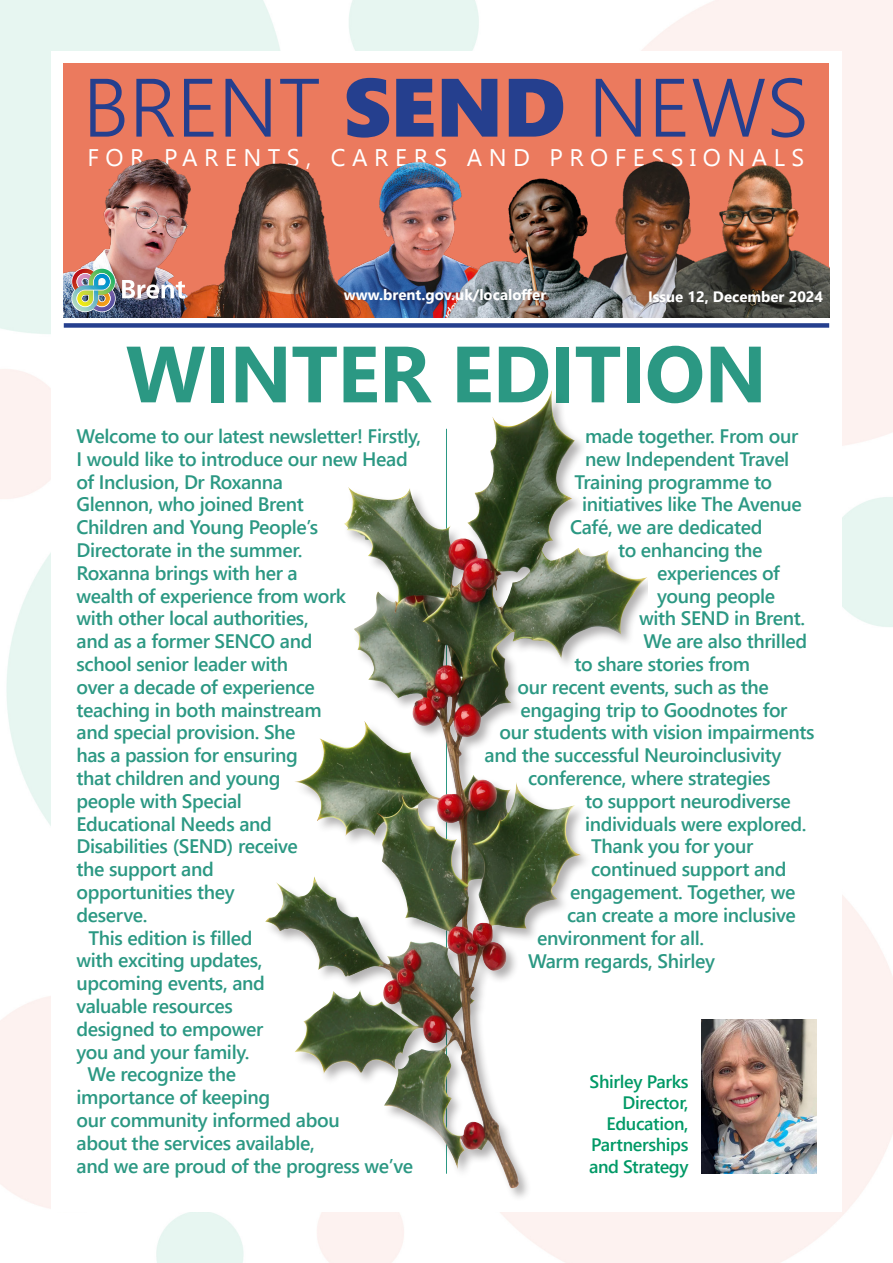
<style>
.page{position:relative;width:893px;height:1263px;background:#fff}
.page>*{position:absolute;margin:0;border:0;box-sizing:border-box;transform-origin:0 0}
.t1{font:300 82.5px "Segoe UI";color:#253f8e}
.t2{font:700 79.5px "Segoe UI";letter-spacing:-.01em;color:#2b9883}
.t3{font:24px "Segoe UI";letter-spacing:.27em;color:#fff}
.t4{font:600 19.5px/22.8px "Segoe UI";letter-spacing:-.02em;color:#2b9883}
.t5{font:600 18px/21.1px "Segoe UI";letter-spacing:-.02em;color:#096;text-align:justify}
.t6{font:700 15px "Segoe UI";color:#fff}
.s1{font-family:"Segoe UI Black";font-weight:400}
</style>
<div class="page">
<div style="left:64px;top:323px;width:765px;height:5px;background:#253f8e"></div>
<div style="left:64px;top:64px;width:765px;height:236px;background:#eb7a5e"></div>
<img style="left:64px;top:159px;width:765px;height:159px">
<svg style="left:122px;top:280px;width:63px;height:19px"></svg>
<img style="left:71px;top:268px;width:45px;height:44px">
<div style="left:264px;top:390px;width:384px;height:812px;background:#231f20;opacity:.35"></div>
<img style="left:265px;top:390px;width:286px;height:684px">
<img style="left:701px;top:1019px;width:115px;height:154px">
<p class="t1" style="left:83px;top:41px;width:728px">BRENT <span class="s1">SEND</span> NEWS</p>
<p class="t3" style="left:87px;top:141px;width:718px">FOR PARENTS, CARERS AND PROFESSIONALS</p>
<p class="t6" style="left:344px;top:283px;width:204px">www.brent.gov.uk/localoffer</p>
<p class="t6" style="left:648px;top:285px;width:176px">Issue 12, December 2024</p>
<p class="t2" style="left:126px;top:310px;width:643px">WINTER EDITION</p>
<p class="t4" style="left:77px;top:424px;width:346px">Welcome to our latest newsletter! Firstly,<br>I would like to introduce our new Head of Inclusion, Dr Roxanna<br>Glennon, who joined Brent<br>Children and Young People’s<br>Directorate in the summer.<br>Roxanna brings with her a<br>wealth of experience from work<br>with other local authorities,<br>and as a former SENCO and<br>school senior leader with<br>over a decade of experience<br>teaching in both mainstream<br>and special provision. She<br>has a passion for ensuring<br>that children and young<br>people with Special<br>Educational Needs and<br>Disabilities (SEND) receive<br>the support and<br>opportunities they<br>deserve.</p>
<p class="t4" style="left:77px;top:926px;width:190px;text-indent:12px">This edition is filled with exciting updates, upcoming events, and valuable resources designed to empower you and your family.</p>
<p class="t4" style="left:77px;top:1063px;width:338px;text-indent:11px">We recognize the<br>importance of keeping<br>our community informed abou<br>about the services available,<br>and we are proud of the progress we’ve</p>
<p class="t4" style="left:585px;top:424px;width:215px">made together. From our</p>
<p class="t4" style="left:585px;top:447px;width:206px">new Independent Travel</p>
<p class="t4" style="left:575px;top:470px;width:199px">Training programme to</p>
<p class="t4" style="left:582px;top:493px;width:221px">initiatives like The Avenue</p>
<p class="t4" style="left:570px;top:516px;width:194px">Café, we are dedicated</p>
<p class="t4" style="left:618px;top:538px;width:146px">to enhancing the</p>
<p class="t4" style="left:657px;top:561px;width:124px">experiences of</p>
<p class="t4" style="left:657px;top:584px;width:120px">young people</p>
<p class="t4" style="left:639px;top:607px;width:168px">with SEND in Brent.</p>
<p class="t4" style="left:643px;top:630px;width:165px">We are also thrilled</p>
<p class="t4" style="left:575px;top:652px;width:177px">to share stories from</p>
<p class="t4" style="left:518px;top:675px;width:253px">our recent events, such as the</p>
<p class="t4" style="left:521px;top:698px;width:268px">engaging trip to Goodnotes for</p>
<p class="t4" style="left:500px;top:721px;width:316px">our students with vision impairments</p>
<p class="t4" style="left:485px;top:744px;width:298px">and the successful Neuroinclusivity</p>
<p class="t4" style="left:528px;top:766px;width:244px">conference, where strategies</p>
<p class="t4" style="left:585px;top:789px;width:207px">to support neurodiverse</p>
<p class="t4" style="left:585px;top:812px;width:223px">individuals were explored.</p>
<p class="t4" style="left:591px;top:835px;width:164px">Thank you for your</p>
<p class="t4" style="left:591px;top:858px;width:197px">continued support and</p>
<p class="t4" style="left:570px;top:880px;width:227px">engagement. Together, we</p>
<p class="t4" style="left:567px;top:903px;width:230px">can create a more inclusive</p>
<p class="t4" style="left:537px;top:926px;width:169px">environment for all.</p>
<p class="t4" style="left:528px;top:949px;width:188px">Warm regards, Shirley</p>
<p class="t5" style="left:590px;top:1071px;width:100px">Shirley Parks</p>
<p class="t5" style="left:623px;top:1092px;width:67px">Director,</p>
<p class="t5" style="left:589px;top:1113px;width:101px;text-indent:17px">Education, Partnerships and Strategy</p>
</div>
